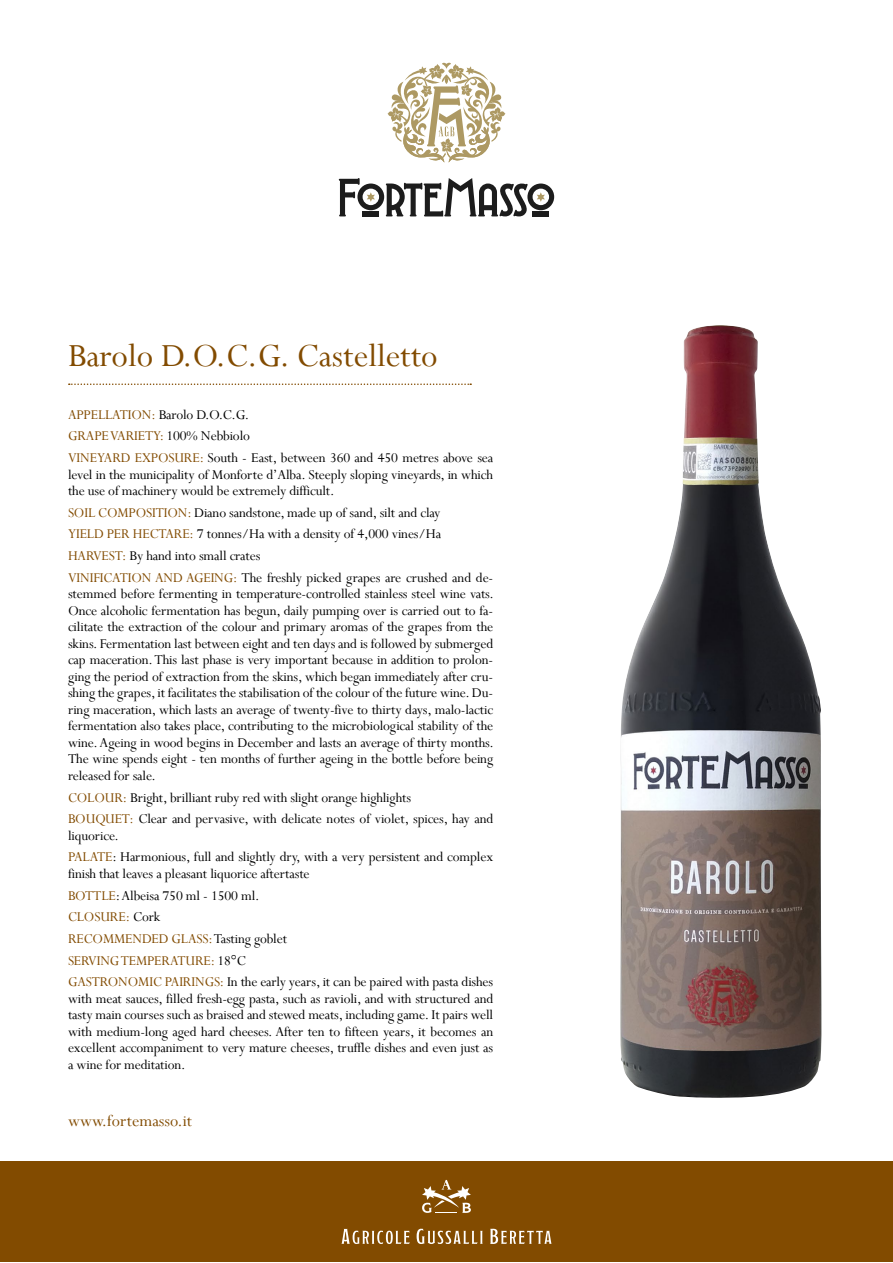
<style>
.page{position:relative;width:893px;height:1263px;background:#fff}
.page>*{position:absolute;margin:0;border:0;box-sizing:border-box;transform-origin:0 0}
.t1{font:36px "Perpetua";color:#824b00}
.t2{font:18px "Perpetua";color:#824b00}
.t3{font:15px/16.5px "Perpetua";letter-spacing:-.01em;color:#000}
.s1{color:#824b00}
</style>
<div class="page">
<div style="left:0;top:1161px;width:893px;height:101px;background:#824b00"></div>
<svg style="left:341px;top:1229px;width:211px;height:15px"></svg>
<svg style="left:422px;top:1180px;width:49px;height:33px"></svg>
<img style="left:620px;top:325px;width:201px;height:773px">
<svg style="left:69px;top:383px;width:402px;height:2px"></svg>
<svg style="left:339px;top:178px;width:215px;height:38px"></svg>
<svg style="left:387px;top:62px;width:118px;height:101px"></svg>
<h1 class="t1" style="left:68px;top:333px;width:371px">Barolo D.O.C.G. Castelletto</h1>
<p class="t3" style="left:68px;top:403px;width:427px;line-height:21.8px"><span class="s1">APPELLATION:</span> Barolo D.O.C.G.<br><span class="s1">GRAPE VARIETY:</span> 100% Nebbiolo<br><span class="s1">VINEYARD EXPOSURE:</span> South - East, between 360 and 450 metres above sea</p>
<p class="t3" style="left:68px;top:466px;width:427px">level in the municipality of Monforte d’Alba. Steeply sloping vineyards, in which the use of machinery would be extremely difficult.</p>
<p class="t3" style="left:68px;top:501px;width:427px;line-height:21.8px"><span class="s1">SOIL COMPOSITION:</span> Diano sandstone, made up of sand, silt and clay<br><span class="s1">YIELD PER HECTARE:</span> 7 tonnes/Ha with a density of 4,000 vines/Ha <span class="s1">HARVEST:</span> By hand into small crates<br><span class="s1">VINIFICATION AND AGEING:</span> The freshly picked grapes are crushed and de-</p>
<p class="t3" style="left:68px;top:585px;width:427px;text-align:justify">stemmed before fermenting in temperature-controlled stainless steel wine vats.<br>Once alcoholic fermentation has begun, daily pumping over is carried out to fa&shy;cilitate the extraction of the colour and primary aromas of the grapes from the skins. Fermentation last between eight and ten days and is followed by submerged cap maceration. This last phase is very important because in addition to prolon&shy;ging the period of extraction from the skins, which began immediately after cru&shy;shing the grapes, it facilitates the stabilisation of the colour of the future wine. Du&shy;ring maceration, which lasts an average of twenty-five to thirty days, malo-lactic fermentation also takes place, contributing to the microbiological stability of the wine. Ageing in wood begins in December and lasts an average of thirty months.<br>The wine spends eight - ten months of further ageing in the bottle before being released for sale.</p>
<p class="t3" style="left:68px;top:786px;width:427px;line-height:21.8px"><span class="s1">COLOUR:</span> Bright, brilliant ruby red with slight orange highlights<br><span class="s1">BOUQUET:</span> Clear and pervasive, with delicate notes of violet, spices, hay and</p>
<p class="t3" style="left:68px;top:824px;width:427px;line-height:21.8px">liquorice.<br><span class="s1">PALATE</span>: Harmonious, full and slightly dry, with a very persistent and complex</p>
<p class="t3" style="left:68px;top:862px;width:427px;line-height:21.8px">finish that leaves a pleasant liquorice aftertaste<br><span class="s1">BOTTLE</span>: Albeisa 750 ml - 1500 ml.<br><span class="s1">CLOSURE:</span> Cork<br><span class="s1">RECOMMENDED GLASS:</span> Tasting goblet<br><span class="s1">SERVING TEMPERATURE:</span> 18°C<br><span class="s1">GASTRONOMIC PAIRINGS:</span> In the early years, it can be paired with pasta dishes</p>
<p class="t3" style="left:68px;top:990px;width:427px;text-align:justify">with meat sauces, filled fresh-egg pasta, such as ravioli, and with structured and tasty main courses such as braised and stewed meats, including game. It pairs well with medium-long aged hard cheeses. After ten to fifteen years, it becomes an excellent accompaniment to very mature cheeses, truffle dishes and even just as a wine for meditation.</p>
<p class="t2" style="left:68px;top:1109px;width:126px">www.fortemasso.it</p>
</div>
